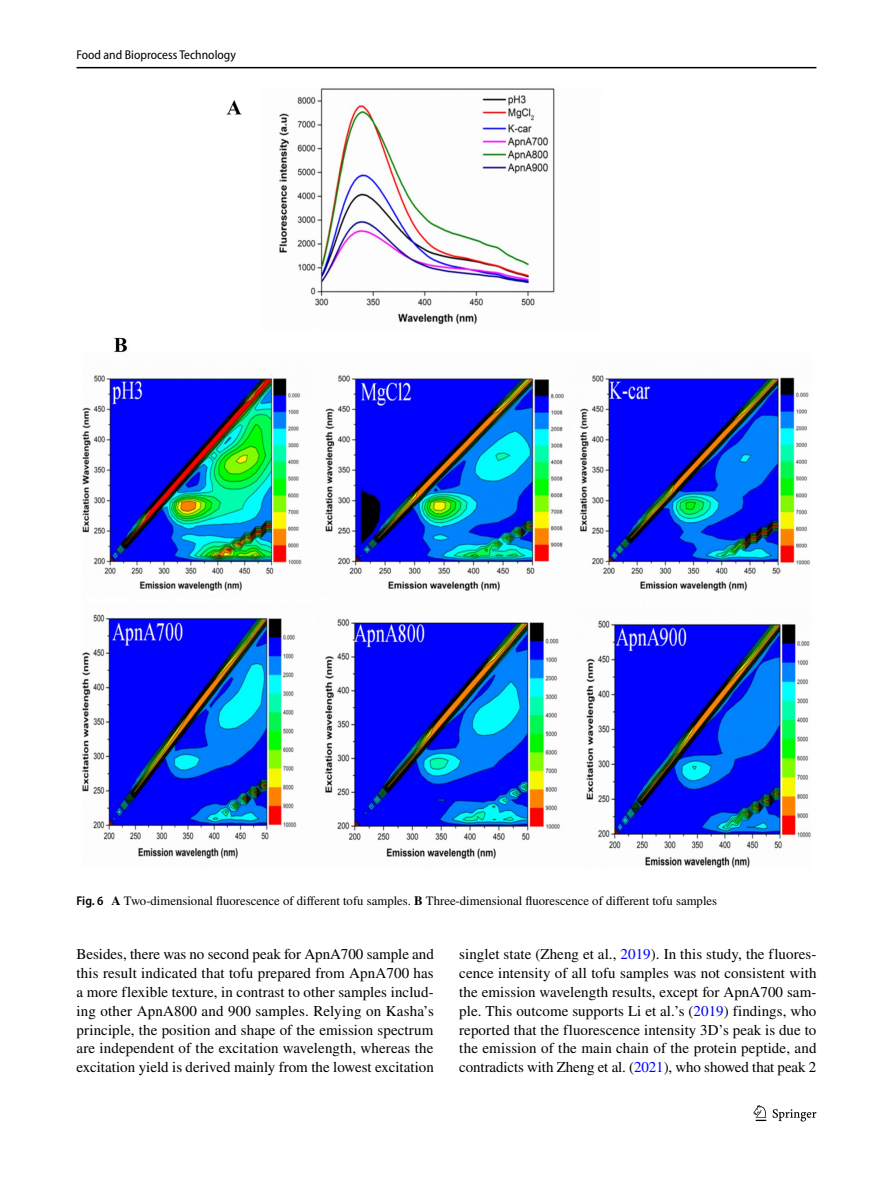
<style>
.page{position:relative;width:893px;height:1187px;background:#fff}
.page>*{position:absolute;margin:0;border:0;box-sizing:border-box;transform-origin:0 0}
.t1{font:15px/18.8px "STIX";letter-spacing:-.005em;color:#000;text-align:justify}
.t2{font:12.75px "STIX";color:#000}
.t3{font:semi-condensed 12.75px "Myriad Pro";color:#000}
.s1{font-family:"Myriad Pro";font-weight:600;font-stretch:semi-condensed}
.s2{font-weight:700}
.s3{color:#00f}
</style>
<div class="page">
<hr style="left:77px;top:67px;width:739px;height:1px;background:#000">
<svg style="left:753px;top:1105px;width:13px;height:15px"></svg>
<svg style="left:773px;top:1109px;width:43px;height:12px"></svg>
<img style="left:82px;top:88px;width:729px;height:780px">
<p class="t3" style="left:77px;top:48px;width:161px">Food and Bioprocess Technology</p>
<p class="t2" style="left:77px;top:891px;width:642px"><span class="s1">Fig. 6</span> <span class="s2">A</span> Two-dimensional fluorescence of different tofu samples. <span class="s2">B</span> Three-dimensional fluorescence of different tofu samples</p>
<p class="t1" style="left:77px;top:946px;width:359px">Besides, there was no second peak for ApnA700 sample and this result indicated that tofu prepared from ApnA700 has a more flexible texture, in contrast to other samples includ&shy;ing other ApnA800 and 900 samples. Relying on Kasha’s principle, the position and shape of the emission spectrum are independent of the excitation wavelength, whereas the excitation yield is derived mainly from the lowest excitation</p>
<p class="t1" style="left:459px;top:946px;width:359px">singlet state (Zheng et al., <span class="s3">2019</span>). In this study, the fluores&shy;cence intensity of all tofu samples was not consistent with the emission wavelength results, except for ApnA700 sam&shy;ple. This outcome supports Li et al.’s (<span class="s3">2019</span>) findings, who reported that the fluorescence intensity 3D’s peak is due to the emission of the main chain of the protein peptide, and contradicts with Zheng et al. (<span class="s3">2021</span>), who showed that peak 2</p>
</div>
